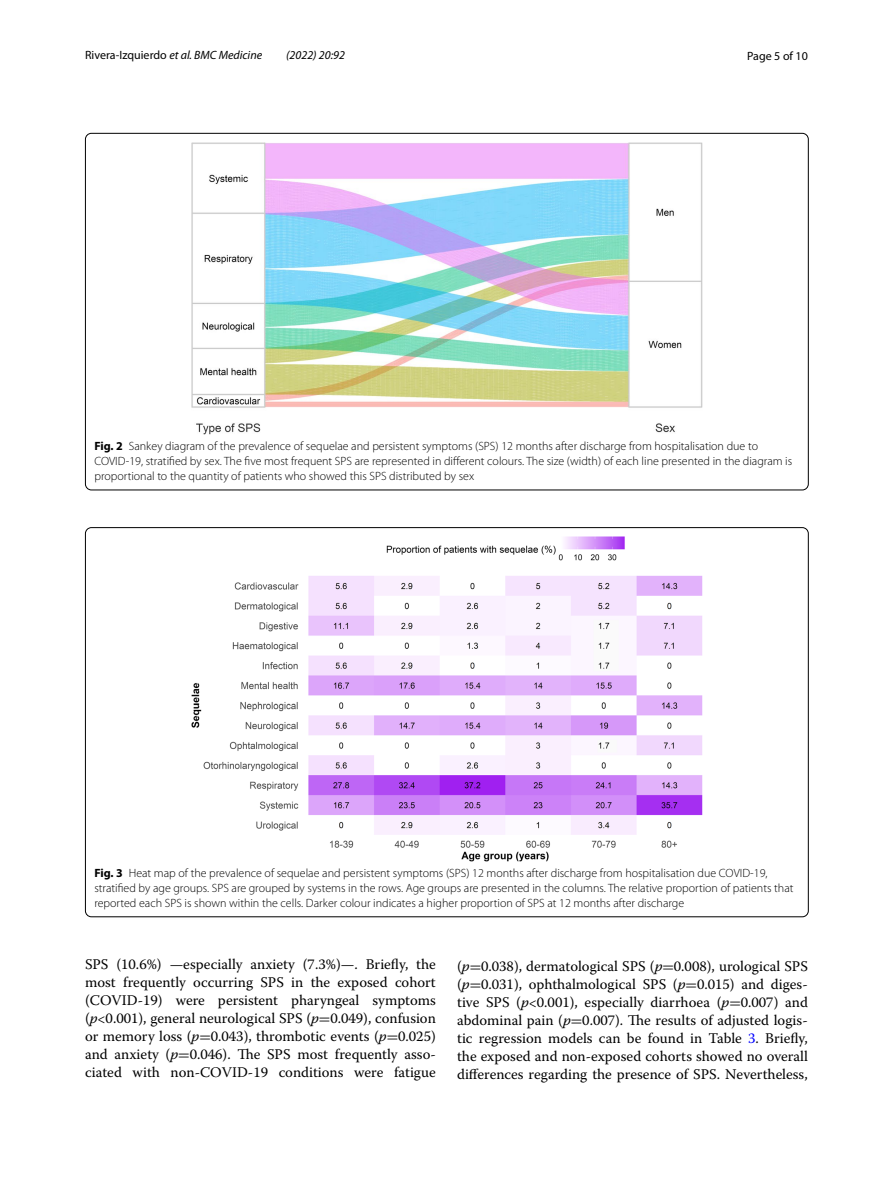
<style>
.page{position:relative;width:893px;height:1187px;background:#fff}
.page>*{position:absolute;margin:0;border:0;box-sizing:border-box;transform-origin:0 0}
.t1{font:14.7px/18px "Warnock Pro";color:#000;text-align:justify}
.t2{font:300 12px/15px "Myriad Pro";color:#000}
.t3{font:12px "Myriad Pro";color:#000}
.t4{font:italic 12px "Myriad Pro";color:#000}
.s1{font-style:italic}
.s2{font-weight:700}
.s3{font-family:"MTSY"}
.s4{color:#00f}
</style>
<div class="page">
<img style="left:192px;top:142px;width:510px;height:292px">
<img style="left:192px;top:536px;width:510px;height:325px">
<p class="t3" style="left:85px;top:48px;width:179px">Rivera‑Izquierdo <span class="s1">et al. BMC Medicine</span></p>
<p class="t4" style="left:286px;top:48px;width:60px">(2022) 20:92</p>
<p class="t3" style="left:747px;top:48px;width:62px">Page 5 of 10</p>
<p class="t2" style="left:94px;top:438px;width:699px"><span class="s2">Fig. 2</span> Sankey diagram of the prevalence of sequelae and persistent symptoms (SPS) 12 months after discharge from hospitalisation due to<br>COVID-19, stratified by sex. The five most frequent SPS are represented in different colours. The size (width) of each line presented in the diagram is proportional to the quantity of patients who showed this SPS distributed by sex</p>
<p class="t2" style="left:94px;top:865px;width:701px"><span class="s2">Fig. 3</span> Heat map of the prevalence of sequelae and persistent symptoms (SPS) 12 months after discharge from hospitalisation due COVID-19, stratified by age groups. SPS are grouped by systems in the rows. Age groups are presented in the columns. The relative proportion of patients that reported each SPS is shown within the cells. Darker colour indicates a higher proportion of SPS at 12 months after discharge</p>
<p class="t1" style="left:85px;top:954px;width:352px">SPS (10.6%) —especially anxiety (7.3%)—. Briefly, the most frequently occurring SPS in the exposed cohort (COVID-19) were persistent pharyngeal symptoms (<span class="s1">p</span>&lt;0.001), general neurological SPS (<span class="s1">p</span><span class="s3">=</span>0.049), confusion or memory loss (<span class="s1">p</span><span class="s3">=</span>0.043), thrombotic events (<span class="s1">p</span><span class="s3">=</span>0.025) and anxiety (<span class="s1">p</span><span class="s3">=</span>0.046). The SPS most frequently asso&shy;ciated with non-COVID-19 conditions were fatigue</p>
<p class="t1" style="left:457px;top:956px;width:352px">(<span class="s1">p</span><span class="s3">=</span>0.038), dermatological SPS (<span class="s1">p</span><span class="s3">=</span>0.008), urological SPS (<span class="s1">p</span><span class="s3">=</span>0.031), ophthalmological SPS (<span class="s1">p</span><span class="s3">=</span>0.015) and diges&shy;tive SPS (<span class="s1">p</span>&lt;0.001), especially diarrhoea (<span class="s1">p</span><span class="s3">=</span>0.007) and abdominal pain (<span class="s1">p</span><span class="s3">=</span>0.007). The results of adjusted logis&shy;tic regression models can be found in Table <span class="s4">3</span>. Briefly, the exposed and non-exposed cohorts showed no overall differences regarding the presence of SPS. Nevertheless,</p>
</div>
